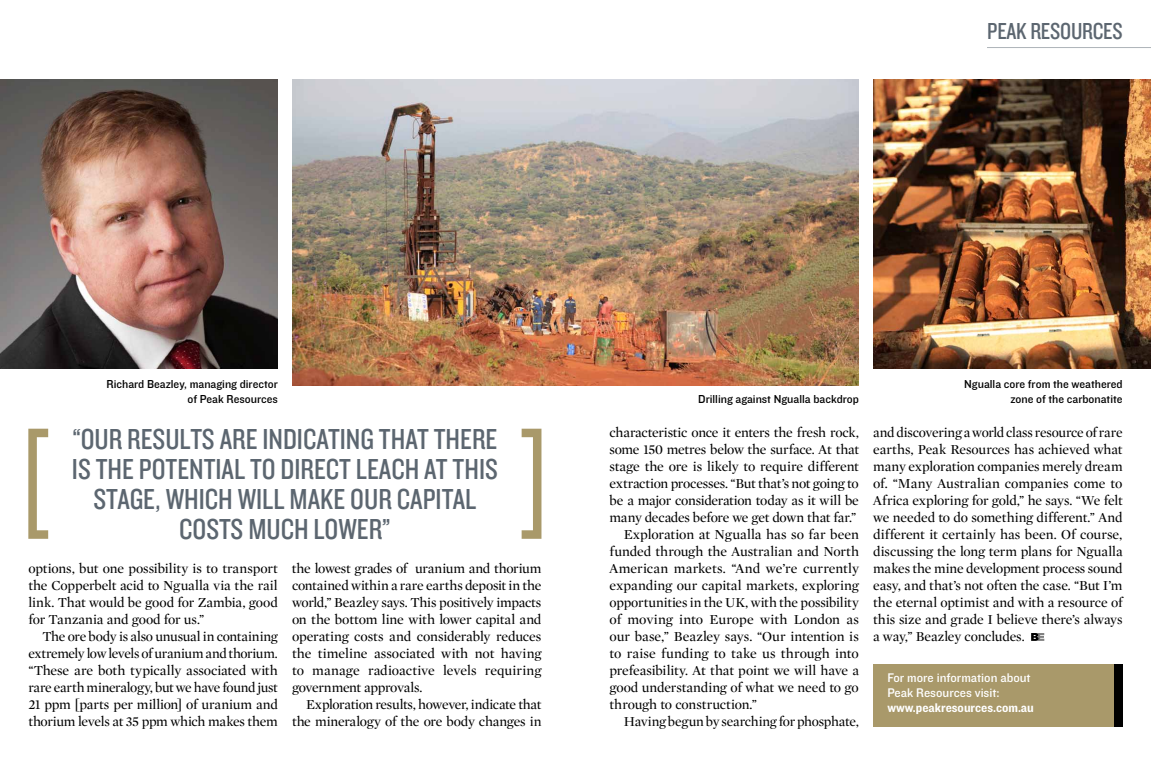
<style>
.page{position:relative;width:1151px;height:783px;background:#fff}
.page>*{position:absolute;margin:0;border:0;box-sizing:border-box;transform-origin:0 0}
.t1{font:30px/30px "Knockout HTF29 Junior Liteweight";color:#5c6670;text-align:center}
.t2{font:24px "Knockout HTF29 Junior Liteweight";letter-spacing:-.01em;color:#5c6670}
.t3{font:14px/17px "Mercury Display Roman";letter-spacing:-.01em;color:#000;text-align:justify}
.t4{font:13px/15px "Knockout HTF31 Junior Middlewt";color:#fff}
.t5{font:13px "Knockout HTF51 Middleweight";color:#fff}
.t6{font:12px/14.4px "Knockout HTF31 Junior Middlewt";color:#000;text-align:right}
</style>
<div class="page">
<img style="left:0;top:79px;width:278px;height:289px">
<img style="left:873px;top:79px;width:278px;height:289px">
<img style="left:292px;top:79px;width:567px;height:306px">
<svg style="left:28px;top:428px;width:20px;height:110px"></svg>
<svg style="left:522px;top:428px;width:19px;height:110px"></svg>
<svg style="left:1031px;top:633px;width:13px;height:7px"></svg>
<hr style="left:987px;top:47px;width:164px;height:1px;background:#adb3b8">
<div style="left:873px;top:663px;width:250px;height:63px;background:#a9996a"></div>
<div style="left:1114px;top:663px;width:9px;height:63px;background:#000"></div>
<h2 class="t2" style="left:987px;top:18px;width:137px">PEAK RESOURCES</h2>
<p class="t6" style="left:106px;top:377px;width:173px">Richard Beazley, managing director of Peak Resources</p>
<h1 class="t1" style="left:72px;top:424px;width:427px">“OUR RESULTS ARE INDICATING THAT THERE<br>IS THE POTENTIAL TO DIRECT LEACH AT THIS<br>STAGE, WHICH WILL MAKE OUR CAPITAL<br>COSTS MUCH LOWER”</h1>
<p class="t3" style="left:28px;top:559px;width:251px">options, but one possibility is to transport the Copperbelt acid to Ngualla via the rail link. That would be good for Zambia, good for Tanzania and good for us.”</p>
<p class="t3" style="left:28px;top:627px;width:251px;text-indent:14px">The ore body is also unusual in containing extremely low levels of uranium and thorium. “These are both typically associated with rare earth mineralogy, but we have found just 21 ppm [parts per million] of uranium and thorium levels at 35 ppm which makes them</p>
<p class="t3" style="left:292px;top:559px;width:251px">the lowest grades of uranium and thorium contained within a rare earths deposit in the world,” Beazley says. This positively impacts on the bottom line with lower capital and operating costs and considerably reduces the timeline associated with not having to manage radioactive levels requiring government approvals.</p>
<p class="t3" style="left:292px;top:695px;width:251px;text-align:right">Exploration results, however, indicate that the mineralogy of the ore body changes in</p>
<p class="t6" style="left:698px;top:392px;width:162px">Drilling against Ngualla backdrop</p>
<p class="t3" style="left:609px;top:423px;width:251px">characteristic once it enters the fresh rock,</p>
<p class="t3" style="left:609px;top:440px;width:251px">some 150 metres below the surface. At that</p>
<p class="t3" style="left:609px;top:457px;width:251px">stage the ore is likely to require different</p>
<p class="t3" style="left:609px;top:474px;width:251px">extraction processes. “But that’s not going to</p>
<p class="t3" style="left:609px;top:491px;width:251px">be a major consideration today as it will be</p>
<p class="t3" style="left:609px;top:508px;width:248px">many decades before we get down that far.”</p>
<p class="t3" style="left:624px;top:525px;width:237px">Exploration at Ngualla has so far been</p>
<p class="t3" style="left:609px;top:542px;width:251px">funded through the Australian and North</p>
<p class="t3" style="left:609px;top:559px;width:251px">American markets. “And we’re currently</p>
<p class="t3" style="left:609px;top:576px;width:251px">expanding our capital markets, exploring</p>
<p class="t3" style="left:609px;top:593px;width:251px">opportunities in the UK, with the possibility</p>
<p class="t3" style="left:609px;top:610px;width:251px">of moving into Europe with London as</p>
<p class="t3" style="left:609px;top:627px;width:251px">our base,” Beazley says. “Our intention is</p>
<p class="t3" style="left:609px;top:644px;width:251px">to raise funding to take us through into</p>
<p class="t3" style="left:609px;top:661px;width:251px">prefeasibility. At that point we will have a</p>
<p class="t3" style="left:609px;top:678px;width:251px">good understanding of what we need to go</p>
<p class="t3" style="left:609px;top:695px;width:149px">through to construction.”</p>
<p class="t3" style="left:624px;top:712px;width:237px">Having begun by searching for phosphate,</p>
<p class="t6" style="left:964px;top:377px;width:160px">Ngualla core from the weathered zone of the carbonatite</p>
<p class="t3" style="left:873px;top:423px;width:251px">and discovering a world class resource of rare earths, Peak Resources has achieved what many exploration companies merely dream of. “Many Australian companies come to Africa exploring for gold,” he says. “We felt we needed to do something different.” And different it certainly has been. Of course, discussing the long term plans for Ngualla makes the mine development process sound easy, and that’s not often the case. “But I’m the eternal optimist and with a resource of this size and grade I believe there’s always a way,” Beazley concludes.</p>
<p class="t4" style="left:887px;top:670px;width:145px">For more information about<br>Peak Resources visit:</p>
<p class="t5" style="left:887px;top:700px;width:148px">www.peakresources.com.au</p>
</div>
